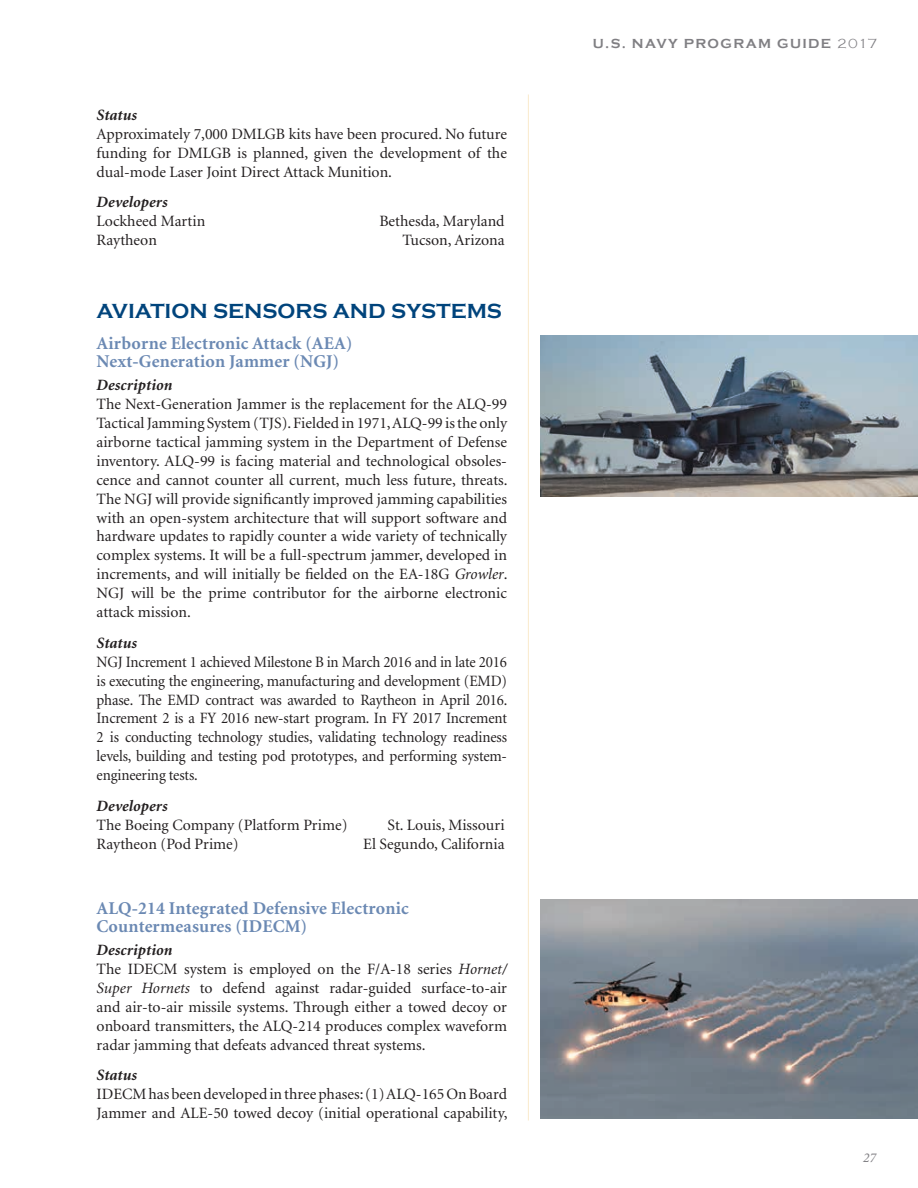
<style>
.page{position:relative;width:918px;height:1188px;background:#fff}
.page>*{position:absolute;margin:0;border:0;box-sizing:border-box;transform-origin:0 0}
.Head{font:700 21px "Copperplate Gothic";color:#00447c}
.Head_SUB_SUB{font:700 18px/18px "Minion";letter-spacing:.01em;color:#6b89b3}
.Body{font:15.75px/18.9px "Minion";color:#231f20;text-align:justify}
.Body-2{font:15.75px/18.9px "Minion";color:#231f20;text-align:justify;scale:.95 1}
.Body_END{font:15.75px "Minion";color:#231f20}
.Body_Italics_Bold{font:italic 700 15.75px "Minion";letter-spacing:.005em;color:#231f20}
.t1{font:700 13.5px "Copperplate Gothic";letter-spacing:.1em;color:#807f83}
.t2{font:italic 13.5px "Minion Pro";color:#807f83}
.s1{font-style:italic}
.s2{font-weight:300}
</style>
<div class="page">
<hr style="left:528px;top:94px;width:1px;height:1026px;background:#faeacb">
<img style="left:540px;top:900px;width:378px;height:219px">
<img style="left:540px;top:336px;width:378px;height:161px">
<p class="Body_Italics_Bold" style="left:97px;top:107px;width:42px">Status</p>
<p class="Body" style="left:97px;top:125px;width:412px">Approximately 7,000 DMLGB kits have been procured. No future funding for DMLGB is planned, given the development of the dual-mode Laser Joint Direct Attack Munition.</p>
<p class="Body_Italics_Bold" style="left:97px;top:194px;width:72px">Developers</p>
<p class="Body_END" style="left:97px;top:213px;width:110px">Lockheed Martin</p>
<p class="Body_END" style="left:379px;top:213px;width:127px">Bethesda, Maryland</p>
<p class="Body_END" style="left:97px;top:232px;width:62px">Raytheon</p>
<p class="Body_END" style="left:403px;top:232px;width:104px">Tucson, Arizona</p>
<p class="Head" style="left:97px;top:299px;width:407px">AVIATION SENSORS AND SYSTEMS</p>
<p class="Head_SUB_SUB" style="left:97px;top:335px;width:257px">Airborne Electronic Attack (AEA)<br>Next-Generation Jammer (NGJ)</p>
<p class="Body_Italics_Bold" style="left:97px;top:377px;width:77px">Description</p>
<p class="Body" style="left:97px;top:395px;width:412px">The Next-Generation Jammer is the replacement for the ALQ-99<br>Tactical Jamming System (TJS). Fielded in 1971, ALQ-99 is the only airborne tactical jamming system in the Department of Defense inventory. ALQ-99 is facing material and technological obsoles&shy;cence and cannot counter all current, much less future, threats.<br>The NGJ will provide significantly improved jamming capabilities with an open-system architecture that will support software and hardware updates to rapidly counter a wide variety of technically complex systems. It will be a full-spectrum jammer, developed in increments, and will initially be fielded on the EA-18G <span class="s1">Growler</span>.<br>NGJ will be the prime contributor for the airborne electronic attack mission.</p>
<p class="Body_Italics_Bold" style="left:97px;top:635px;width:42px">Status</p>
<p class="Body-2" style="left:97px;top:653px;width:434px">NGJ Increment 1 achieved Milestone B in March 2016 and in late 2016 is executing the engineering, manufacturing and development (EMD) phase. The EMD contract was awarded to Raytheon in April 2016.<br>Increment 2 is a FY 2016 new-start program. In FY 2017 Increment 2 is conducting technology studies, validating technology readiness levels, building and testing pod prototypes, and performing system&shy;engineering tests.</p>
<p class="Body_Italics_Bold" style="left:97px;top:798px;width:72px">Developers</p>
<p class="Body_END" style="left:97px;top:817px;width:252px">The Boeing Company (Platform Prime)</p>
<p class="Body_END" style="left:388px;top:817px;width:119px">St. Louis, Missouri</p>
<p class="Body_END" style="left:97px;top:836px;width:144px">Raytheon (Pod Prime)</p>
<p class="Body_END" style="left:363px;top:836px;width:143px">El Segundo, California</p>
<p class="Head_SUB_SUB" style="left:97px;top:900px;width:314px">ALQ-214 Integrated Defensive Electronic<br>Countermeasures (IDECM)</p>
<p class="Body_Italics_Bold" style="left:97px;top:942px;width:77px">Description</p>
<p class="Body" style="left:97px;top:960px;width:412px">The IDECM system is employed on the F/A-18 series <span class="s1">Hornet/ Super Hornets</span> to defend against radar-guided surface-to-air and air-to-air missile systems. Through either a towed decoy or onboard transmitters, the ALQ-214 produces complex waveform radar jamming that defeats advanced threat systems.</p>
<p class="Body_Italics_Bold" style="left:97px;top:1068px;width:42px">Status</p>
<p class="Body" style="left:97px;top:1085px;width:412px">IDECM has been developed in three phases: (1) ALQ-165 On Board<br>Jammer and ALE-50 towed decoy (initial operational capability,</p>
<p class="t1" style="left:593px;top:36px;width:286px">U.S. NAVY PROGRAM GUIDE <span class="s2">2017</span></p>
<p class="t2" style="left:863px;top:1148px;width:14px">27</p>
</div>
